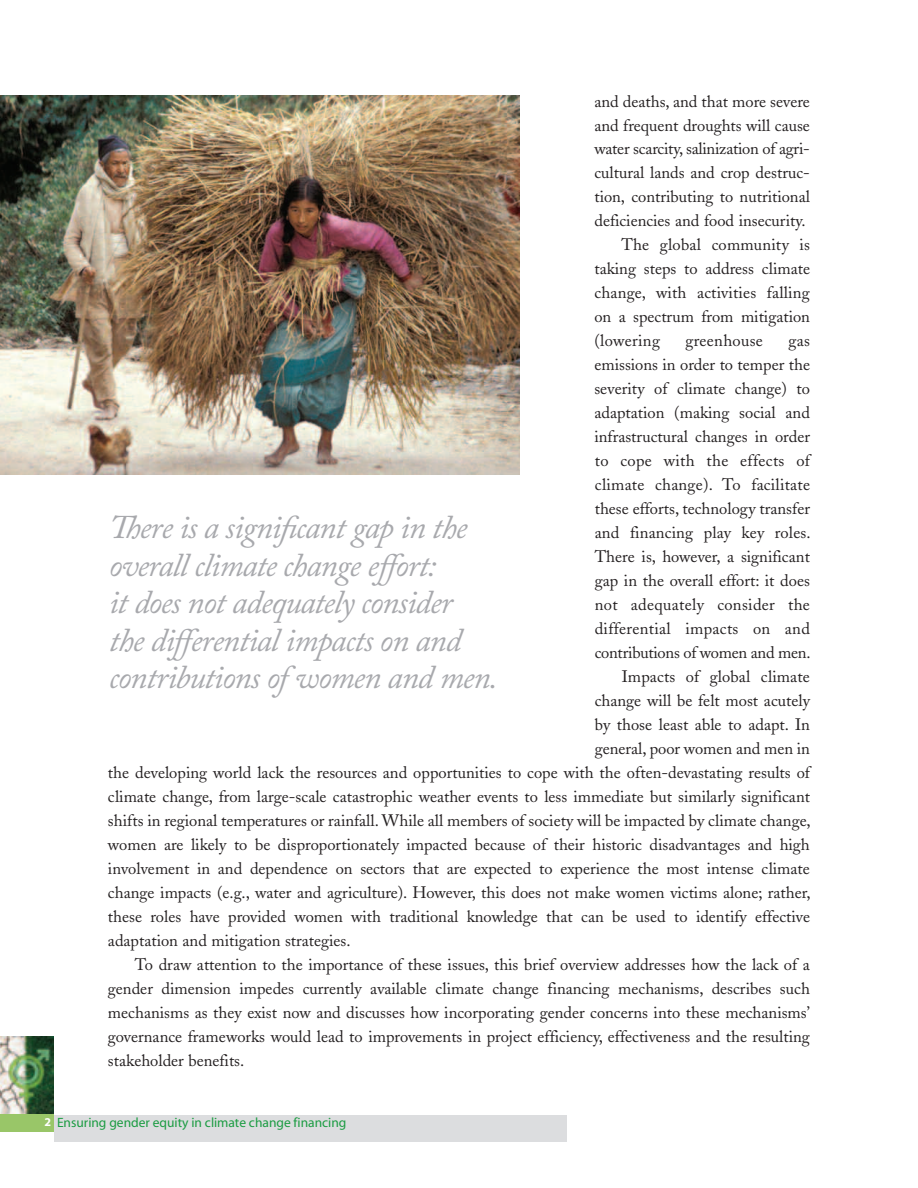
<style>
.page{position:relative;width:918px;height:1188px;background:#fff}
.page>*{position:absolute;margin:0;border:0;box-sizing:border-box;transform-origin:0 0}
.t1{font:italic 33px/37.5px "Adobe Caslon Pro";letter-spacing:-.03em;color:#a8a9ad}
.t2{font:16.5px "Adobe Caslon";color:#231f20}
.t3{font:16.5px "Adobe Caslon";letter-spacing:.02em;color:#231f20}
.t4{font:13.5px "Myriad";color:#1b9c42}
.s1{font-weight:700;font-size:12px;color:#fff}
</style>
<div class="page">
<div style="left:54px;top:1115px;width:513px;height:27px;background:#dcdddf"></div>
<img style="left:0;top:1037px;width:54px;height:78px">
<div style="left:0;top:1115px;width:54px;height:17px;background:#99c668"></div>
<img style="left:0;top:95px;width:519px;height:380px">
<p class="t2" style="left:594px;top:95px;width:217px">and deaths, and that more severe</p>
<p class="t2" style="left:594px;top:119px;width:217px">and frequent droughts will cause</p>
<p class="t2" style="left:594px;top:143px;width:217px">water scarcity, salinization of agri-</p>
<p class="t2" style="left:594px;top:167px;width:217px">cultural lands and crop destruc-</p>
<p class="t2" style="left:594px;top:190px;width:217px">tion, contributing to nutritional</p>
<p class="t2" style="left:594px;top:214px;width:213px">deficiencies and food insecurity.</p>
<p class="t2" style="left:621px;top:238px;width:190px">The global community is</p>
<p class="t2" style="left:594px;top:262px;width:217px">taking steps to address climate</p>
<p class="t2" style="left:594px;top:286px;width:217px">change, with activities falling</p>
<p class="t2" style="left:594px;top:310px;width:217px">on a spectrum from mitigation</p>
<p class="t3" style="left:594px;top:334px;width:67px">(lowering</p>
<p class="t3" style="left:685px;top:334px;width:79px">greenhouse</p>
<p class="t2" style="left:788px;top:334px;width:23px">gas</p>
<p class="t2" style="left:594px;top:358px;width:217px">emissions in order to temper the</p>
<p class="t2" style="left:594px;top:382px;width:217px">severity of climate change) to</p>
<p class="t2" style="left:594px;top:406px;width:217px">adaptation (making social and</p>
<p class="t2" style="left:594px;top:430px;width:217px">infrastructural changes in order</p>
<p class="t3" style="left:595px;top:454px;width:217px">to cope with the effects of</p>
<p class="t2" style="left:595px;top:478px;width:217px">climate change). To facilitate</p>
<p class="t2" style="left:595px;top:502px;width:217px">these efforts, technology transfer</p>
<p class="t2" style="left:595px;top:526px;width:217px">and financing play key roles.</p>
<p class="t2" style="left:595px;top:550px;width:217px">There is, however, a significant</p>
<p class="t2" style="left:595px;top:574px;width:217px">gap in the overall effort: it does</p>
<p class="t3" style="left:595px;top:598px;width:217px">not adequately consider the</p>
<p class="t3" style="left:595px;top:622px;width:217px">differential impacts on and</p>
<p class="t2" style="left:595px;top:646px;width:217px">contributions of women and men.</p>
<p class="t2" style="left:622px;top:670px;width:190px">Impacts of global climate</p>
<p class="t2" style="left:595px;top:694px;width:217px">change will be felt most acutely</p>
<p class="t2" style="left:595px;top:718px;width:217px">by those least able to adapt. In</p>
<p class="t2" style="left:595px;top:742px;width:217px">general, poor women and men in</p>
<p class="t2" style="left:108px;top:766px;width:704px">the developing world lack the resources and opportunities to cope with the often-devastating results of</p>
<p class="t2" style="left:108px;top:790px;width:704px">climate change, from large-scale catastrophic weather events to less immediate but similarly significant</p>
<p class="t2" style="left:108px;top:814px;width:704px">shifts in regional temperatures or rainfall. While all members of society will be impacted by climate change,</p>
<p class="t2" style="left:108px;top:838px;width:703px">women are likely to be disproportionately impacted because of their historic disadvantages and high</p>
<p class="t2" style="left:108px;top:862px;width:703px">involvement in and dependence on sectors that are expected to experience the most intense climate</p>
<p class="t2" style="left:108px;top:886px;width:704px">change impacts (e.g., water and agriculture). However, this does not make women victims alone; rather,</p>
<p class="t2" style="left:108px;top:910px;width:704px">these roles have provided women with traditional knowledge that can be used to identify effective</p>
<p class="t2" style="left:108px;top:934px;width:244px">adaptation and mitigation strategies.</p>
<p class="t2" style="left:135px;top:958px;width:676px">To draw attention to the importance of these issues, this brief overview addresses how the lack of a</p>
<p class="t2" style="left:108px;top:982px;width:703px">gender dimension impedes currently available climate change financing mechanisms, describes such</p>
<p class="t2" style="left:108px;top:1006px;width:703px">mechanisms as they exist now and discusses how incorporating gender concerns into these mechanisms’</p>
<p class="t2" style="left:108px;top:1030px;width:703px">governance frameworks would lead to improvements in project efficiency, effectiveness and the resulting</p>
<p class="t2" style="left:108px;top:1054px;width:138px">stakeholder benefits.</p>
<h1 class="t1" style="left:109px;top:513px;width:390px">There is a significant gap in the overall climate change effort:<br>it does not adequately consider<br>the differential impacts on and contributions of women and men.</h1>
<p class="t4" style="left:44px;top:1118px;width:304px"><span class="s1">2</span> Ensuring gender equity in climate change financing</p>
</div>
